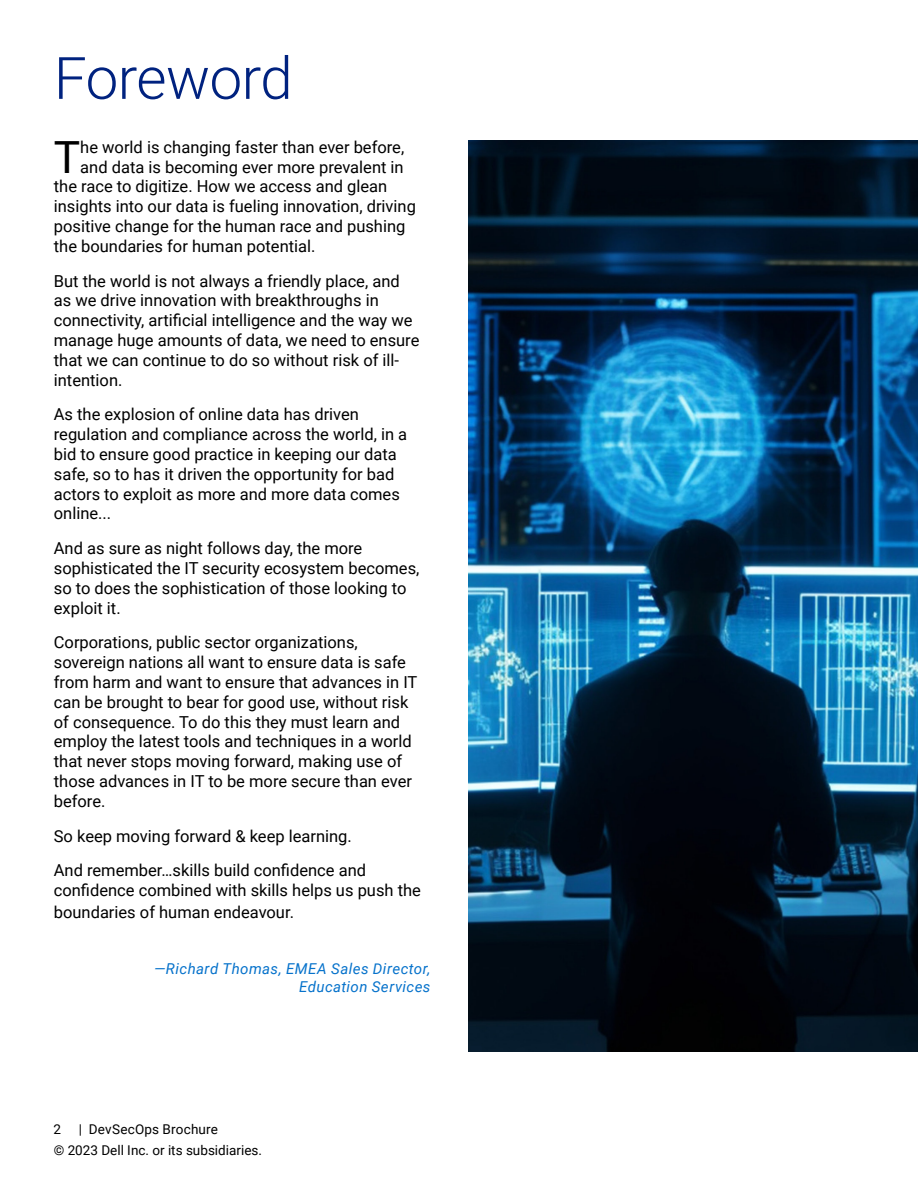
<style>
.page{position:relative;width:918px;height:1188px;background:#fff}
.page>*{position:absolute;margin:0;border:0;box-sizing:border-box;transform-origin:0 0}
.t1{font:300 58.5px "Roboto";letter-spacing:-.01em;color:#00227f}
.t2{font:44.4px "Roboto";color:#000}
.t3{font:16.5px/19.8px "Roboto";color:#000}
.t4{font:italic 15px/18px "Roboto";letter-spacing:.03em;color:#0672cb;text-align:right}
.t5{font:13.5px/20.9px "Roboto";color:#000}
</style>
<div class="page">
<img style="left:468px;top:140px;width:450px;height:912px">
<h1 class="t1" style="left:54px;top:37px;width:240px">Foreword</h1>
<h2 class="t2" style="left:54px;top:126px;width:28px">T</h2>
<p class="t3" style="left:80px;top:136px;width:325px">he world is changing faster than ever before,</p>
<p class="t3" style="left:80px;top:156px;width:325px">and data is becoming ever more prevalent in</p>
<p class="t3" style="left:54px;top:176px;width:335px">the race to digitize. How we access and glean</p>
<p class="t3" style="left:54px;top:196px;width:364px">insights into our data is fueling innovation, driving</p>
<p class="t3" style="left:54px;top:216px;width:353px">positive change for the human race and pushing</p>
<p class="t3" style="left:54px;top:235px;width:263px">the boundaries for human potential.</p>
<p class="t3" style="left:54px;top:270px;width:367px">But the world is not always a friendly place, and as we drive innovation with breakthroughs in connectivity, artificial intelligence and the way we manage huge amounts of data, we need to ensure that we can continue to do so without risk of ill&shy;intention.</p>
<p class="t3" style="left:54px;top:404px;width:355px">As the explosion of online data has driven regulation and compliance across the world, in a bid to ensure good practice in keeping our data safe, so to has it driven the opportunity for bad actors to exploit as more and more data comes online...</p>
<p class="t3" style="left:54px;top:538px;width:367px">And as sure as night follows day, the more sophisticated the IT security ecosystem becomes, so to does the sophistication of those looking to exploit it.</p>
<p class="t3" style="left:54px;top:632px;width:365px">Corporations, public sector organizations, sovereign nations all want to ensure data is safe from harm and want to ensure that advances in IT can be brought to bear for good use, without risk of consequence. To do this they must learn and employ the latest tools and techniques in a world that never stops moving forward, making use of those advances in IT to be more secure than ever before.</p>
<p class="t3" style="left:54px;top:818px;width:314px;line-height:34.8px">So keep moving forward &amp; keep learning.<br>And remember…skills build confidence and</p>
<p class="t3" style="left:54px;top:879px;width:369px;line-height:21.6px">confidence combined with skills helps us push the boundaries of human endeavour.</p>
<p class="t4" style="left:154px;top:959px;width:278px">—Richard Thomas, EMEA Sales Director,<br>Education Services</p>
<p class="t5" style="left:54px;top:1118px;width:210px;text-indent:25px">| DevSecOps Brochure<br>© 2023 Dell Inc. or its subsidiaries.</p>
<p class="t5" style="left:53px;top:1119px;width:9px">2</p>
</div>
